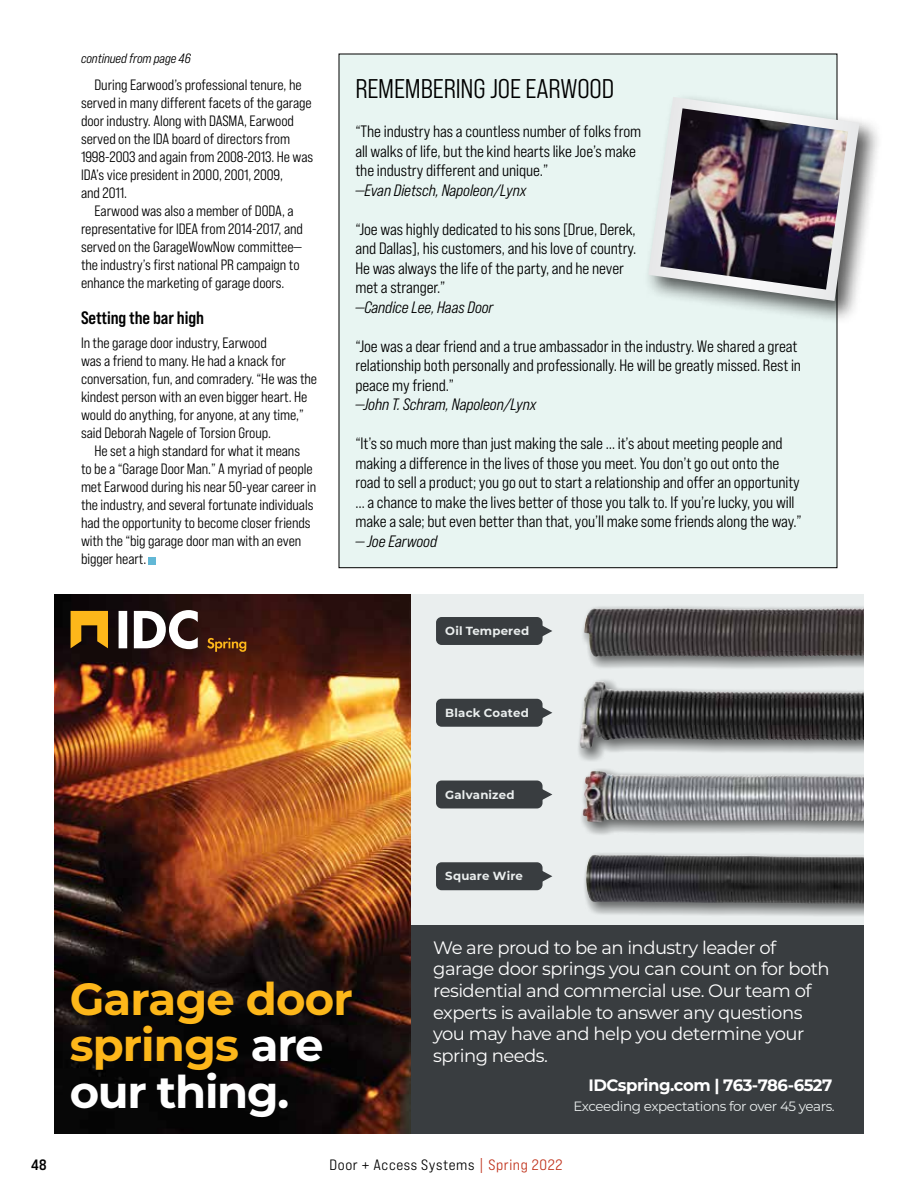
<style>
.page{position:relative;width:918px;height:1188px;background:#fff}
.page>*{position:absolute;margin:0;border:0;box-sizing:border-box;transform-origin:0 0}
.t1{font:700 45px/46.5px "Montserrat";letter-spacing:-.02em;color:#fdb71a}
.t2{font:27px "Bebas Neue Pro Sm E Md";letter-spacing:-.005em;color:#000}
.t3{font:18px/21.6px "Montserrat";letter-spacing:-.03em;color:#fff}
.t4{font:18px "Bebas Neue Pro Sm E Bd";letter-spacing:-.005em;color:#000}
.t5{font:16.5px/19.5px "Bebas Neue Pro Sm E Md";letter-spacing:-.005em;color:#000}
.t6{font:16.5px "Bebas Neue Pro Sm E Md It";letter-spacing:-.005em;color:#000}
.t7{font:700 16.5px "Montserrat";letter-spacing:-.03em;color:#fff}
.t8{font:15px/18px "Bebas Neue Pro Sm E Md";letter-spacing:-.005em;color:#000}
.t9{font:15px "Bebas Neue Pro Exp Md";letter-spacing:.04em;color:#000}
.t10{font:15px "Bebas Neue Pro Exp Bd";color:#000}
.t11{font:13.5px "Montserrat";letter-spacing:-.03em;color:#eaeeee}
.t12{font:13.5px "Bebas Neue Pro Sm E Md It";letter-spacing:-.005em;color:#000}
.t13{font:700 11.7px "Montserrat";letter-spacing:.015em;color:#eaeeee}
.s1{color:#fff}
.s2{color:#c0311a}
</style>
<div class="page">
<div style="left:339px;top:54px;width:498px;height:514px;background:#e8f5f2"></div>
<div style="left:149px;top:557px;width:7px;height:7px;background:#62b8d6"></div>
<div style="left:643px;top:92px;width:240px;height:233px;background:#000;opacity:.66"></div>
<svg style="left:648px;top:97px;width:212px;height:204px"></svg>
<img style="left:660px;top:108px;width:188px;height:182px">
<div style="left:382px;top:594px;width:482px;height:540px;background:#eaeeee"></div>
<svg style="left:584px;top:853px;width:280px;height:63px;background:#767777"></svg>
<img style="left:586px;top:855px;width:189px;height:48px">
<svg style="left:583px;top:606px;width:281px;height:62px;background:#b0b2b2"></svg>
<img style="left:584px;top:606px;width:278px;height:52px">
<svg style="left:581px;top:769px;width:283px;height:66px"></svg>
<img style="left:583px;top:771px;width:281px;height:52px">
<svg style="left:578px;top:680px;width:286px;height:81px"></svg>
<img style="left:580px;top:681px;width:284px;height:68px">
<div style="left:436px;top:699px;width:107px;height:28px;background:#393d40;border-radius:6px"></div>
<svg style="left:542px;top:707px;width:10px;height:12px"></svg>
<div style="left:436px;top:617px;width:107px;height:28px;background:#393d40;border-radius:6px"></div>
<svg style="left:542px;top:625px;width:10px;height:12px"></svg>
<div style="left:436px;top:862px;width:107px;height:28px;background:#393d40;border-radius:6px"></div>
<svg style="left:542px;top:870px;width:10px;height:12px"></svg>
<div style="left:436px;top:781px;width:107px;height:27px;background:#393d40;border-radius:6px"></div>
<svg style="left:542px;top:789px;width:10px;height:11px"></svg>
<div style="left:398px;top:926px;width:466px;height:208px;background:#393d40"></div>
<img style="left:54px;top:594px;width:356px;height:540px">
<svg style="left:71px;top:611px;width:37px;height:37px"></svg>
<svg style="left:119px;top:610px;width:79px;height:39px"></svg>
<svg style="left:207px;top:638px;width:39px;height:14px"></svg>
<p class="t12" style="left:81px;top:50px;width:111px">continued from page 46</p>
<p class="t8" style="left:81px;top:75px;width:234px;text-indent:14px">During Earwood’s professional tenure, he served in many different facets of the garage door industry. Along with DASMA, Earwood served on the IDA board of directors from 1998-2003 and again from 2008-2013. He was IDA’s vice president in 2000, 2001, 2009,<br>and 2011.</p>
<p class="t8" style="left:81px;top:201px;width:224px;text-indent:14px">Earwood was also a member of DODA, a representative for IDEA from 2014-2017, and served on the GarageWowNow committee— the industry’s first national PR campaign to enhance the marketing of garage doors.</p>
<p class="t4" style="left:81px;top:307px;width:125px">Setting the bar high</p>
<p class="t8" style="left:81px;top:334px;width:238px">In the garage door industry, Earwood<br>was a friend to many. He had a knack for conversation, fun, and comradery. “He was the kindest person with an even bigger heart. He would do anything, for anyone, at any time,” said Deborah Nagele of Torsion Group.</p>
<p class="t8" style="left:81px;top:442px;width:237px;text-indent:14px">He set a high standard for what it means<br>to be a “Garage Door Man.” A myriad of people met Earwood during his near 50-year career in the industry, and several fortunate individuals had the opportunity to become closer friends with the “big garage door man with an even bigger heart.</p>
<h2 class="t2" style="left:355px;top:73px;width:260px">REMEMBERING JOE EARWOOD</h2>
<p class="t5" style="left:355px;top:122px;width:287px">“The industry has a countless number of folks from all walks of life, but the kind hearts like Joe’s make the industry different and unique.”</p>
<p class="t6" style="left:355px;top:180px;width:173px">—Evan Dietsch, Napoleon/Lynx</p>
<p class="t5" style="left:355px;top:219px;width:282px">“Joe was highly dedicated to his sons [Drue, Derek, and Dallas], his customers, and his love of country.<br>He was always the life of the party, and he never met a stranger.”</p>
<p class="t6" style="left:355px;top:297px;width:140px">—Candice Lee, Haas Door</p>
<p class="t5" style="left:355px;top:336px;width:447px">“Joe was a dear friend and a true ambassador in the industry. We shared a great relationship both personally and professionally. He will be greatly missed. Rest in peace my friend.”</p>
<p class="t6" style="left:355px;top:395px;width:183px">—John T. Schram, Napoleon/Lynx</p>
<p class="t5" style="left:355px;top:434px;width:448px">“It’s so much more than just making the sale … it’s about meeting people and making a difference in the lives of those you meet. You don’t go out onto the road to sell a product; you go out to start a relationship and offer an opportunity … a chance to make the lives better of those you talk to. If you’re lucky, you will make a sale; but even better than that, you’ll make some friends along the way.”</p>
<p class="t6" style="left:355px;top:531px;width:83px">— Joe Earwood</p>
<p class="t13" style="left:445px;top:623px;width:85px">Oil Tempered</p>
<p class="t13" style="left:445px;top:704px;width:85px">Black Coated</p>
<p class="t13" style="left:445px;top:786px;width:71px">Galvanized</p>
<p class="t13" style="left:445px;top:868px;width:79px">Square Wire</p>
<h1 class="t1" style="left:70px;top:973px;width:285px">Garage door springs <span class="s1">are our thing.</span></h1>
<p class="t3" style="left:433px;top:936px;width:398px">We are proud to be an industry leader of garage door springs you can count on for both residential and commercial use. Our team of experts is available to answer any questions you may have and help you determine your spring needs.</p>
<p class="t7" style="left:588px;top:1073px;width:245px">IDCspring.com | 763-786-6527</p>
<p class="t11" style="left:573px;top:1097px;width:263px">Exceeding expectations for over 45 years.</p>
<p class="t10" style="left:31px;top:1155px;width:17px">48</p>
<p class="t9" style="left:329px;top:1155px;width:235px">Door + Access Systems <span class="s2">| Spring 2022</span></p>
</div>
